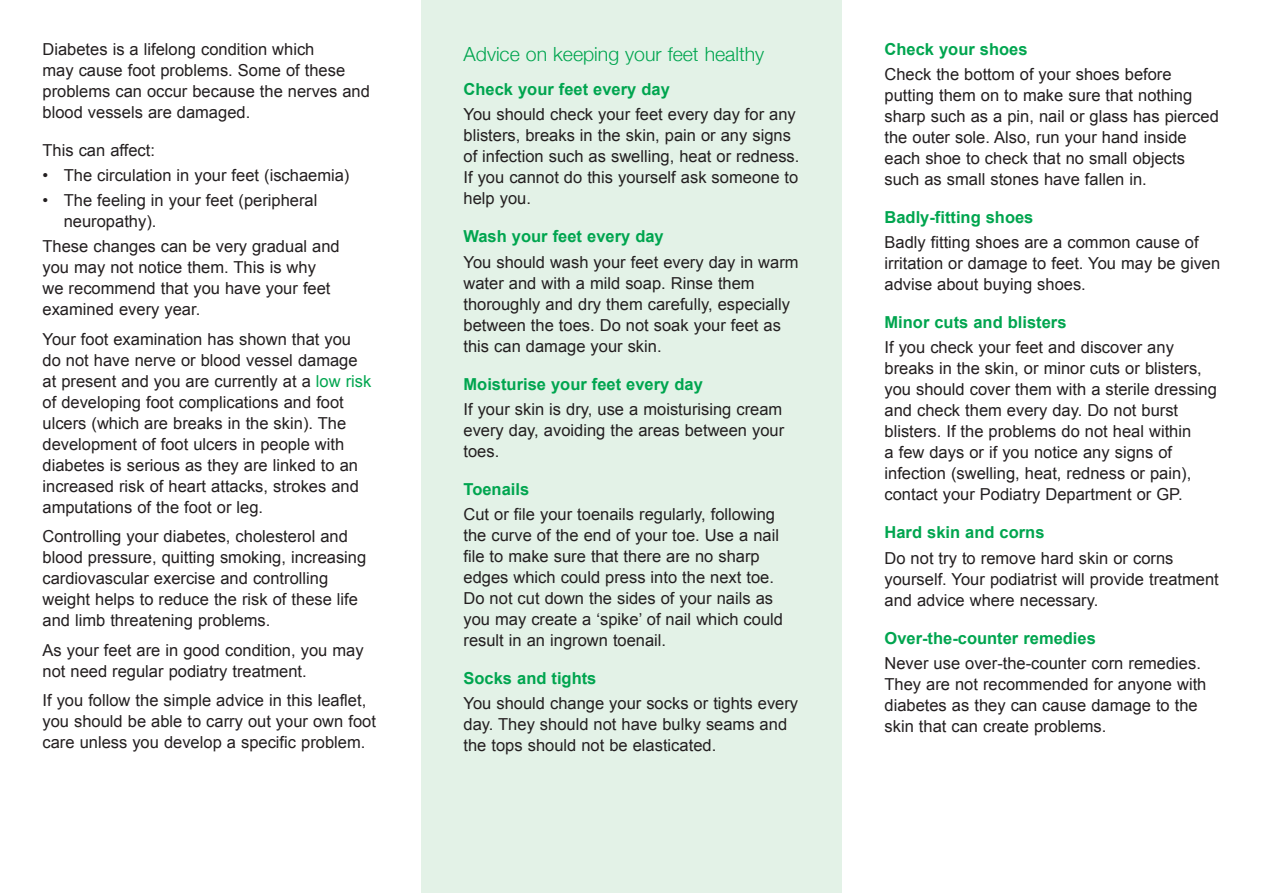
<style>
.page{position:relative;width:1263px;height:893px;background:#fff}
.page>*{position:absolute;margin:0;border:0;box-sizing:border-box;transform-origin:0 0}
.subhead{font:300 19.5px "Helvetica Neue";color:#00a54f}
.Body_text{font:16.5px/21px "Arial";color:#231f20}
.Subhead_2{font:700 16.5px "Arial";color:#00a54f}
.subhead-2{font:16.5px/21px "Arial";color:#231f20}
.Bullet_points{font:16.5px/21px "Arial";color:#231f20}
.s1{color:#00a54f}
</style>
<div class="page">
<div style="left:421px;top:0;width:421px;height:893px;background:#e3f2e7"></div>
<p class="subhead-2" style="left:43px;top:38px;width:329px">Diabetes is a lifelong condition which<br>may cause foot problems. Some of these problems can occur because the nerves and blood vessels are damaged.</p>
<p class="subhead-2" style="left:43px;top:139px;width:114px">This can affect:</p>
<p class="Bullet_points" style="left:43px;top:165px;width:308px">• The circulation in your feet (ischaemia)</p>
<p class="Bullet_points" style="left:64px;top:190px;width:255px;text-indent:-21px">• The feeling in your feet (peripheral neuropathy).</p>
<p class="Body_text" style="left:43px;top:236px;width:299px">These changes can be very gradual and you may not notice them. This is why we recommend that you have your feet examined every year.</p>
<p class="Body_text" style="left:43px;top:329px;width:330px">Your foot examination has shown that you do not have nerve or blood vessel damage at present and you are currently at a <span class="s1">low risk </span>of developing foot complications and foot ulcers (which are breaks in the skin). The development of foot ulcers in people with diabetes is serious as they are linked to an increased risk of heart attacks, strokes and amputations of the foot or leg.</p>
<p class="Body_text" style="left:43px;top:526px;width:325px">Controlling your diabetes, cholesterol and blood pressure, quitting smoking, increasing cardiovascular exercise and controlling weight helps to reduce the risk of these life and limb threatening problems.</p>
<p class="Body_text" style="left:43px;top:640px;width:323px">As your feet are in good condition, you may not need regular podiatry treatment.</p>
<p class="Body_text" style="left:43px;top:690px;width:335px">If you follow the simple advice in this leaflet, you should be able to carry out your own foot care unless you develop a specific problem.</p>
<p class="subhead" style="left:463px;top:39px;width:302px">Advice on keeping your feet healthy</p>
<p class="Subhead_2" style="left:463px;top:78px;width:208px">Check your feet every day</p>
<p class="Body_text" style="left:463px;top:104px;width:337px">You should check your feet every day for any blisters, breaks in the skin, pain or any signs of infection such as swelling, heat or redness.<br>If you cannot do this yourself ask someone to help you.</p>
<p class="Subhead_2" style="left:463px;top:226px;width:202px">Wash your feet every day</p>
<p class="Body_text" style="left:463px;top:252px;width:337px">You should wash your feet every day in warm water and with a mild soap. Rinse them thoroughly and dry them carefully, especially between the toes. Do not soak your feet as this can damage your skin.</p>
<p class="Subhead_2" style="left:463px;top:373px;width:241px">Moisturise your feet every day</p>
<p class="Body_text" style="left:463px;top:399px;width:322px;text-align:justify">If your skin is dry, use a moisturising cream every day, avoiding the areas between your toes.</p>
<p class="Subhead_2" style="left:463px;top:478px;width:67px">Toenails</p>
<p class="Body_text" style="left:463px;top:504px;width:321px">Cut or file your toenails regularly, following the curve of the end of your toe. Use a nail file to make sure that there are no sharp edges which could press into the next toe.<br>Do not cut down the sides of your nails as you may create a ‘spike’ of nail which could result in an ingrown toenail.</p>
<p class="Subhead_2" style="left:463px;top:667px;width:134px">Socks and tights</p>
<p class="Body_text" style="left:463px;top:693px;width:336px">You should change your socks or tights every day. They should not have bulky seams and the tops should not be elasticated.</p>
<p class="Subhead_2" style="left:884px;top:38px;width:145px">Check your shoes</p>
<p class="Body_text" style="left:884px;top:64px;width:336px">Check the bottom of your shoes before putting them on to make sure that nothing sharp such as a pin, nail or glass has pierced the outer sole. Also, run your hand inside each shoe to check that no small objects such as small stones have fallen in.</p>
<p class="Subhead_2" style="left:884px;top:206px;width:150px">Badly-fitting shoes</p>
<p class="Body_text" style="left:884px;top:232px;width:337px">Badly fitting shoes are a common cause of irritation or damage to feet. You may be given advise about buying shoes.</p>
<p class="Subhead_2" style="left:884px;top:311px;width:183px">Minor cuts and blisters</p>
<p class="Body_text" style="left:884px;top:337px;width:334px">If you check your feet and discover any breaks in the skin, or minor cuts or blisters, you should cover them with a sterile dressing and check them every day. Do not burst blisters. If the problems do not heal within<br>a few days or if you notice any signs of infection (swelling, heat, redness or pain), contact your Podiatry Department or GP.</p>
<p class="Subhead_2" style="left:884px;top:522px;width:162px">Hard skin and corns</p>
<p class="Body_text" style="left:884px;top:547px;width:336px">Do not try to remove hard skin or corns yourself. Your podiatrist will provide treatment and advice where necessary.</p>
<p class="Subhead_2" style="left:884px;top:627px;width:213px">Over-the-counter remedies</p>
<p class="Body_text" style="left:884px;top:653px;width:323px">Never use over-the-counter corn remedies.<br>They are not recommended for anyone with diabetes as they can cause damage to the skin that can create problems.</p>
</div>
